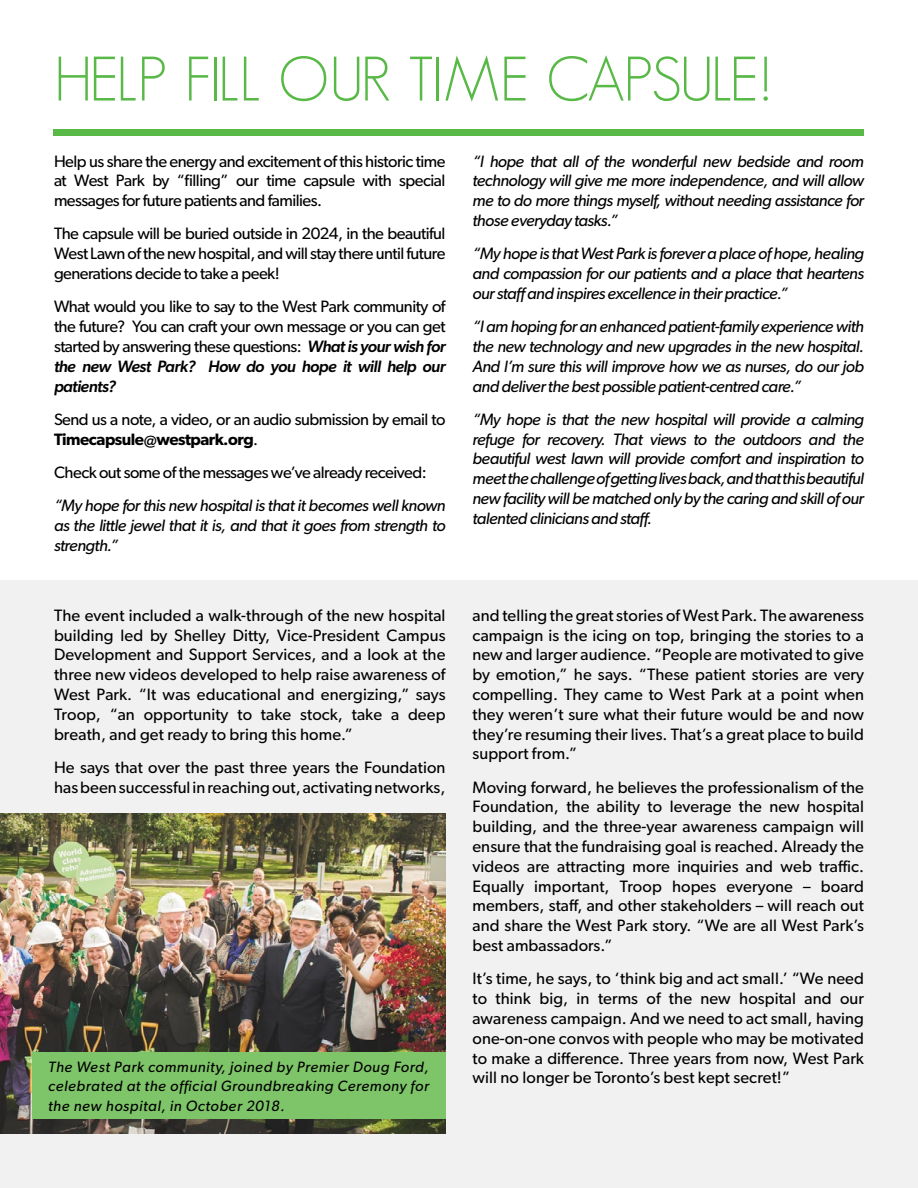
<style>
.page{position:relative;width:918px;height:1188px;background:#fff}
.page>*{position:absolute;margin:0;border:0;box-sizing:border-box;transform-origin:0 0}
.large_header{font:300 61.5px "Geosans";letter-spacing:-.04em;color:#58b947}
.body_copy{font:16.5px/19.8px "Gibson";color:#000;text-align:justify}
.body_copy-2{font:italic 16.5px/19.8px "Gibson";letter-spacing:-.03em;color:#000;text-align:justify}
.body_copy-3{font:16.5px/19.8px "Gibson";letter-spacing:-.03em;color:#000}
.t1{font:italic 15px/19.4px "Gibson";letter-spacing:.04em;color:#000;text-align:justify}
.s1{font-weight:500;font-style:italic}
.s2{font-weight:600}
</style>
<div class="page">
<div style="left:0;top:580px;width:918px;height:608px;background:#f1f1f2"></div>
<div style="left:54px;top:130px;width:810px;height:6px;background:#58b947"></div>
<img style="left:0;top:814px;width:446px;height:320px">
<div style="left:32px;top:1052px;width:414px;height:67px;background:#7ec468"></div>
<p class="large_header" style="left:54px;top:45px;width:719px">HELP FILL OUR TIME CAPSULE!</p>
<p class="body_copy" style="left:54px;top:151px;width:393px">Help us share the energy and excitement of this historic time at West Park by “filling” our time capsule with special messages for future patients and families.</p>
<p class="body_copy" style="left:54px;top:224px;width:393px">The capsule will be buried outside in 2024, in the beautiful West Lawn of the new hospital, and will stay there until future generations decide to take a peek!</p>
<p class="body_copy" style="left:54px;top:297px;width:393px">What would you like to say to the West Park community of the future? You can craft your own message or you can get started by answering these questions: <span class="s1">What is your wish for the new West Park? How do you hope it will help our patients?</span></p>
<p class="body_copy-3" style="left:54px;top:409px;width:393px">Send us a note, a video, or an audio submission by email to<br><span class="s2">Timecapsule@westpark.org</span>.</p>
<p class="body_copy-3" style="left:54px;top:462px;width:374px">Check out some of the messages we’ve already received:</p>
<p class="body_copy-2" style="left:54px;top:495px;width:393px">“My hope for this new hospital is that it becomes well known as the little jewel that it is, and that it goes from strength to strength.”</p>
<p class="body_copy" style="left:54px;top:605px;width:393px">The event included a walk-through of the new hospital building led by Shelley Ditty, Vice-President Campus Development and Support Services, and a look at the three new videos developed to help raise awareness of West Park. “It was educational and energizing,” says Troop, “an opportunity to take stock, take a deep breath, and get ready to bring this home.”</p>
<p class="body_copy" style="left:54px;top:757px;width:393px">He says that over the past three years the Foundation has been successful in reaching out, activating networks,</p>
<p class="t1" style="left:48px;top:1057px;width:382px">The West Park community, joined by Premier Doug Ford, celebrated at the official Groundbreaking Ceremony for the new hospital, in October 2018.</p>
<p class="body_copy-2" style="left:472px;top:151px;width:393px">“I hope that all of the wonderful new bedside and room technology will give me more independence, and will allow me to do more things myself, without needing assistance for those everyday tasks.”</p>
<p class="body_copy-2" style="left:472px;top:243px;width:393px">“My hope is that West Park is forever a place of hope, healing and compassion for our patients and a place that heartens our staff and inspires excellence in their practice.”</p>
<p class="body_copy-2" style="left:472px;top:316px;width:393px">“I am hoping for an enhanced patient-family experience with the new technology and new upgrades in the new hospital.<br>And I’m sure this will improve how we as nurses, do our job and deliver the best possible patient-centred care.”</p>
<p class="body_copy-2" style="left:472px;top:409px;width:393px">“My hope is that the new hospital will provide a calming refuge for recovery. That views to the outdoors and the beautiful west lawn will provide comfort and inspiration to meet the challenge of getting lives back, and that this beautiful new facility will be matched only by the caring and skill of our talented clinicians and staff.</p>
<p class="body_copy" style="left:472px;top:605px;width:393px">and telling the great stories of West Park. The awareness campaign is the icing on top, bringing the stories to a new and larger audience. “People are motivated to give by emotion,” he says. “These patient stories are very compelling. They came to West Park at a point when they weren’t sure what their future would be and now they’re resuming their lives. That’s a great place to build support from.”</p>
<p class="body_copy" style="left:472px;top:777px;width:393px">Moving forward, he believes the professionalism of the Foundation, the ability to leverage the new hospital building, and the three-year awareness campaign will ensure that the fundraising goal is reached. Already the videos are attracting more inquiries and web traffic.<br>Equally important, Troop hopes everyone – board members, staff, and other stakeholders – will reach out and share the West Park story. “We are all West Park’s best ambassadors.”</p>
<p class="body_copy" style="left:472px;top:969px;width:393px">It’s time, he says, to ‘think big and act small.’ “We need to think big, in terms of the new hospital and our awareness campaign. And we need to act small, having one-on-one convos with people who may be motivated to make a difference. Three years from now, West Park will no longer be Toronto’s best kept secret!”</p>
</div>
